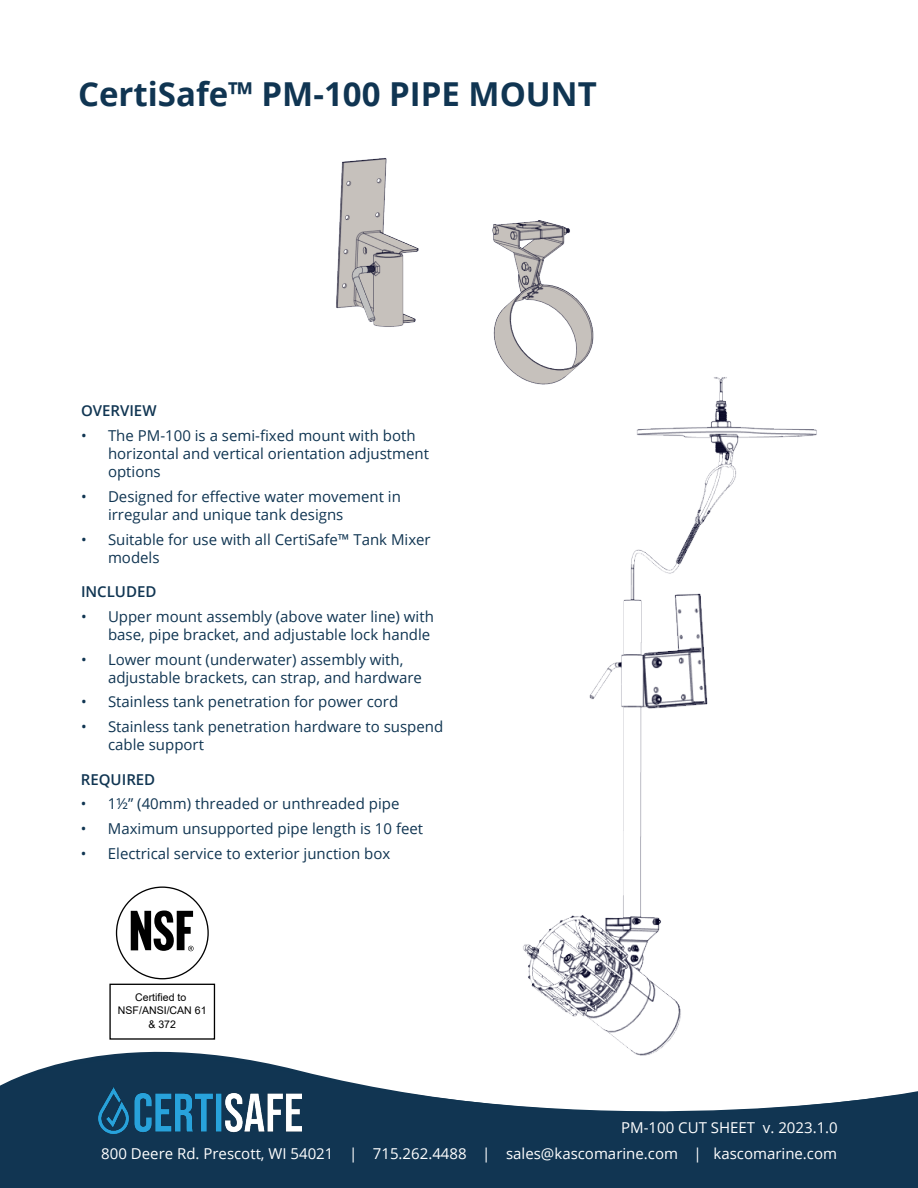
<style>
.page{position:relative;width:918px;height:1188px;background:#fff}
.page>*{position:absolute;margin:0;border:0;box-sizing:border-box;transform-origin:0 0}
.t1{font:700 33px "Open Sans";color:#103552}
.t2{font:15px/18px "Open Sans";color:#103552}
.t3{font:15px/26.8px "Open Sans";color:#fff;text-align:right}
.t4{font:600 15px "Open Sans";color:#103552}
.t5{font:10.5px/13.2px "Arial";color:#000;text-align:center}
</style>
<div class="page">
<svg style="left:0;top:1018px;width:918px;height:170px"></svg>
<svg style="left:0;top:1025px;width:918px;height:161px"></svg>
<img style="left:98px;top:1088px;width:203px;height:46px">
<img style="left:336px;top:158px;width:258px;height:215px">
<div style="left:110px;top:984px;width:104px;height:55px;background:#fff"></div>
<div style="left:109px;top:984px;width:106px;height:56px;border:1px solid #000"></div>
<svg style="left:116px;top:886px;width:93px;height:93px"></svg>
<img style="left:513px;top:362px;width:324px;height:707px">
<h1 class="t1" style="left:78px;top:71px;width:520px">CertiSafe™ PM-100 PIPE MOUNT</h1>
<p class="t4" style="left:81px;top:401px;width:77px">OVERVIEW</p>
<p class="t2" style="left:108px;top:426px;width:323px;text-indent:-27px">• The PM-100 is a semi-fixed mount with both horizontal and vertical orientation adjustment options</p>
<p class="t2" style="left:108px;top:487px;width:294px;text-indent:-27px">• Designed for effective water movement in irregular and unique tank designs</p>
<p class="t2" style="left:108px;top:530px;width:324px;text-indent:-27px">• Suitable for use with all CertiSafe™ Tank Mixer models</p>
<p class="t4" style="left:81px;top:581px;width:77px">INCLUDED</p>
<p class="t2" style="left:81px;top:607px;width:354px;text-align:right">• Upper mount assembly (above water line) with base, pipe bracket, and adjustable lock handle</p>
<p class="t2" style="left:108px;top:650px;width:316px;text-indent:-27px">• Lower mount (underwater) assembly with, adjustable brackets, can strap, and hardware</p>
<p class="t2" style="left:81px;top:692px;width:319px">• Stainless tank penetration for power cord</p>
<p class="t2" style="left:108px;top:717px;width:337px;text-indent:-27px">• Stainless tank penetration hardware to suspend cable support</p>
<p class="t4" style="left:81px;top:769px;width:76px">REQUIRED</p>
<p class="t2" style="left:81px;top:795px;width:320px">• 1½” (40mm) threaded or unthreaded pipe</p>
<p class="t2" style="left:81px;top:819px;width:344px">• Maximum unsupported pipe length is 10 feet</p>
<p class="t2" style="left:81px;top:844px;width:311px">• Electrical service to exterior junction box</p>
<p class="t5" style="left:118px;top:991px;width:90px">Certified to<br>NSF/ANSI/CAN 61 &amp; 372</p>
<p class="t3" style="left:101px;top:1113px;width:738px">PM-100 CUT SHEET v. 2023.1.0<br>800 Deere Rd. Prescott, WI 54021 | 715.262.4488 | sales@kascomarine.com | kascomarine.com</p>
</div>
